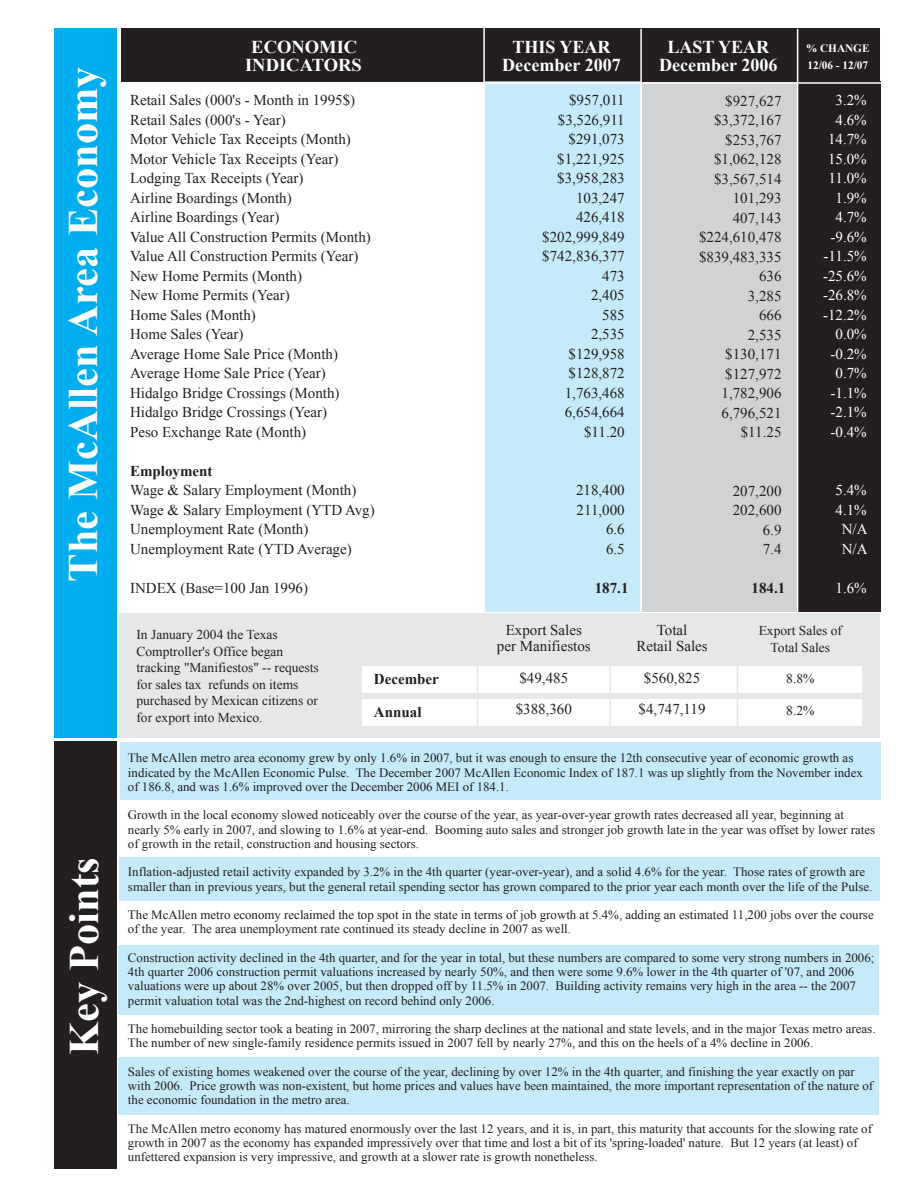
<style>
.page{position:relative;width:918px;height:1188px;background:#fff}
.page>*{position:absolute;margin:0;border:0;box-sizing:border-box;transform-origin:0 0}
.t1{font:700 42px "Times New Roman";color:#fff}
.t2{font:700 18px/18px "Times New Roman";color:#fff;text-align:center}
.t3{font:15px/19.5px "Times New Roman";color:#231f20;text-align:right}
.t4{font:15px/19.5px "Times New Roman";color:#fff;text-align:right}
.t5{font:700 15px "Times New Roman";color:#231f20}
.t6{font:13.5px/16.5px "Times New Roman";color:#231f20}
.t7{font:12.75px/14.2px "Times New Roman";color:#231f20}
.t8{font:700 11.25px/17px "Times New Roman";color:#fff}
.s1{font-weight:700}
</style>
<div class="page">
<div style="left:119px;top:945px;width:760px;height:70px;background:#c6eafa"></div>
<div style="left:120px;top:742px;width:760px;height:58px;background:#c6eafa"></div>
<div style="left:120px;top:857px;width:760px;height:44px;background:#c6eafa"></div>
<div style="left:54px;top:28px;width:63px;height:709px;background:#00aeef"></div>
<div style="left:798px;top:81px;width:82px;height:531px;background:#231f20"></div>
<div style="left:121px;top:28px;width:759px;height:54px;background:#231f20"></div>
<div style="left:642px;top:82px;width:156px;height:530px;background:#d1d2d4"></div>
<div style="left:484px;top:81px;width:158px;height:531px;background:#c6eafa"></div>
<hr style="left:640px;top:29px;width:2px;height:601px;background:#fff">
<div style="left:119px;top:1057px;width:760px;height:58px;background:#c6eafa"></div>
<hr style="left:797px;top:29px;width:1px;height:600px;background:#fff">
<hr style="left:483px;top:27px;width:2px;height:601px;background:#fff">
<hr style="left:484px;top:82px;width:402px;height:2px;background:#fff">
<div style="left:54px;top:741px;width:63px;height:428px;background:#231f20"></div>
<div style="left:119px;top:614px;width:761px;height:124px;background:#e6e7e9"></div>
<div style="left:362px;top:699px;width:499px;height:27px;background:#fff"></div>
<div style="left:362px;top:666px;width:499px;height:27px;background:#fff"></div>
<hr style="left:609px;top:657px;width:2px;height:81px;background:#e6e7e9">
<hr style="left:477px;top:657px;width:1px;height:81px;background:#e6e7e9">
<hr style="left:737px;top:657px;width:1px;height:81px;background:#e6e7e9">
<p class="t1" style="left:54px;top:582px;width:517px;rotate:-90deg">The McAllen Area Economy</p>
<p class="t1" style="left:55px;top:1055px;width:199px;rotate:-90deg">Key Points</p>
<p class="t2" style="left:502px;top:37px;width:120px">THIS YEAR<br>December 2007</p>
<p class="t2" style="left:659px;top:37px;width:120px">LAST YEAR<br>December 2006</p>
<p class="t2" style="left:245px;top:37px;width:118px">ECONOMIC<br>INDICATORS</p>
<p class="t8" style="left:806px;top:40px;width:65px">% CHANGE<br>12/06 - 12/07</p>
<p class="t3" style="left:130px;top:90px;width:242px;text-align:left">Retail Sales (000's - Month in 1995$)<br>Retail Sales (000's - Year)<br>Motor Vehicle Tax Receipts (Month)<br>Motor Vehicle Tax Receipts (Year)<br>Lodging Tax Receipts (Year)<br>Airline Boardings (Month)<br>Airline Boardings (Year)<br>Value All Construction Permits (Month)<br>Value All Construction Permits (Year)<br>New Home Permits (Month)<br>New Home Permits (Year)<br>Home Sales (Month)<br>Home Sales (Year)<br>Average Home Sale Price (Month)<br>Average Home Sale Price (Year)<br>Hidalgo Bridge Crossings (Month)<br>Hidalgo Bridge Crossings (Year)<br>Peso Exchange Rate (Month)</p>
<p class="t3" style="left:130px;top:461px;width:246px;text-align:left"><span class="s1">Employment<br></span>Wage &amp; Salary Employment (Month)<br>Wage &amp; Salary Employment (YTD Avg)<br>Unemployment Rate (Month)<br>Unemployment Rate (YTD Average)</p>
<p class="t3" style="left:130px;top:578px;width:180px">INDEX (Base=100 Jan 1996)</p>
<p class="t6" style="left:136px;top:626px;width:184px">In January 2004 the Texas<br>Comptroller's Office began tracking "Manifiestos" -- requests for sales tax refunds on items purchased by Mexican citizens or for export into Mexico.</p>
<p class="t5" style="left:374px;top:668px;width:66px">December</p>
<p class="t5" style="left:374px;top:701px;width:49px">Annual</p>
<p class="t3" style="left:542px;top:90px;width:84px">$957,011 $3,526,911 $291,073 $1,221,925 $3,958,283<br>103,247<br>426,418 $202,999,849 $742,836,377<br>473<br>2,405<br>585<br>2,535 $129,958 $128,872<br>1,763,468<br>6,654,664 $11.20</p>
<p class="t3" style="left:699px;top:91px;width:84px">$927,627 $3,372,167 $253,767 $1,062,128 $3,567,514<br>101,293<br>407,143 $224,610,478 $839,483,335<br>636<br>3,285<br>666<br>2,535 $130,171 $127,972<br>1,782,906<br>6,796,521 $11.25</p>
<p class="t4" style="left:823px;top:90px;width:45px">3.2%<br>4.6%<br>14.7%<br>15.0%<br>11.0%<br>1.9%<br>4.7% -9.6% -11.5% -25.6% -26.8% -12.2%<br>0.0% -0.2%<br>0.7% -1.1% -2.1% -0.4%</p>
<p class="t3" style="left:576px;top:480px;width:50px">218,400<br>211,000<br>6.6<br>6.5</p>
<p class="t5" style="left:595px;top:577px;width:35px">187.1</p>
<p class="t3" style="left:497px;top:621px;width:95px;line-height:16.5px;text-align:center">Export Sales per Manifiestos</p>
<p class="t3" style="left:516px;top:662px;width:58px;line-height:31.5px;text-align:left">$49,485 $388,360</p>
<p class="t3" style="left:636px;top:621px;width:73px;line-height:16.5px;text-align:center">Total<br>Retail Sales</p>
<p class="t3" style="left:639px;top:662px;width:68px;line-height:31.5px;text-align:center">$560,825 $4,747,119</p>
<p class="t3" style="left:733px;top:481px;width:50px">207,200<br>202,600<br>6.9<br>7.4</p>
<p class="t5" style="left:752px;top:578px;width:35px">184.1</p>
<p class="t4" style="left:836px;top:480px;width:34px;text-align:center">5.4%<br>4.1%<br>N/A<br>N/A</p>
<p class="t4" style="left:836px;top:578px;width:33px">1.6%</p>
<p class="t6" style="left:759px;top:622px;width:85px;text-align:center">Export Sales of<br>Total Sales</p>
<p class="t6" style="left:786px;top:670px;width:30px">8.8%</p>
<p class="t6" style="left:786px;top:702px;width:30px">8.2%</p>
<p class="t7" style="left:128px;top:751px;width:736px">The McAllen metro area economy grew by only 1.6% in 2007, but it was enough to ensure the 12th consecutive year of economic growth as indicated by the McAllen Economic Pulse. The December 2007 McAllen Economic Index of 187.1 was up slightly from the November index of 186.8, and was 1.6% improved over the December 2006 MEI of 184.1.</p>
<p class="t7" style="left:128px;top:808px;width:749px">Growth in the local economy slowed noticeably over the course of the year, as year-over-year growth rates decreased all year, beginning at nearly 5% early in 2007, and slowing to 1.6% at year-end. Booming auto sales and stronger job growth late in the year was offset by lower rates of growth in the retail, construction and housing sectors.</p>
<p class="t7" style="left:128px;top:865px;width:746px">Inflation-adjusted retail activity expanded by 3.2% in the 4th quarter (year-over-year), and a solid 4.6% for the year. Those rates of growth are smaller than in previous years, but the general retail spending sector has grown compared to the prior year each month over the life of the Pulse.</p>
<p class="t7" style="left:128px;top:908px;width:747px">The McAllen metro economy reclaimed the top spot in the state in terms of job growth at 5.4%, adding an estimated 11,200 jobs over the course of the year. The area unemployment rate continued its steady decline in 2007 as well.</p>
<p class="t7" style="left:128px;top:950px;width:748px">Construction activity declined in the 4th quarter, and for the year in total, but these numbers are compared to some very strong numbers in 2006; 4th quarter 2006 construction permit valuations increased by nearly 50%, and then were some 9.6% lower in the 4th quarter of '07, and 2006 valuations were up about 28% over 2005, but then dropped off by 11.5% in 2007. Building activity remains very high in the area -- the 2007 permit valuation total was the 2nd-highest on record behind only 2006.</p>
<p class="t7" style="left:128px;top:1022px;width:749px">The homebuilding sector took a beating in 2007, mirroring the sharp declines at the national and state levels, and in the major Texas metro areas.<br>The number of new single-family residence permits issued in 2007 fell by nearly 27%, and this on the heels of a 4% decline in 2006.</p>
<p class="t7" style="left:128px;top:1064px;width:747px">Sales of existing homes weakened over the course of the year, declining by over 12% in the 4th quarter, and finishing the year exactly on par with 2006. Price growth was non-existent, but home prices and values have been maintained, the more important representation of the nature of the economic foundation in the metro area.</p>
<p class="t7" style="left:128px;top:1121px;width:746px">The McAllen metro economy has matured enormously over the last 12 years, and it is, in part, this maturity that accounts for the slowing rate of growth in 2007 as the economy has expanded impressively over that time and lost a bit of its 'spring-loaded' nature. But 12 years (at least) of unfettered expansion is very impressive, and growth at a slower rate is growth nonetheless.</p>
</div>
